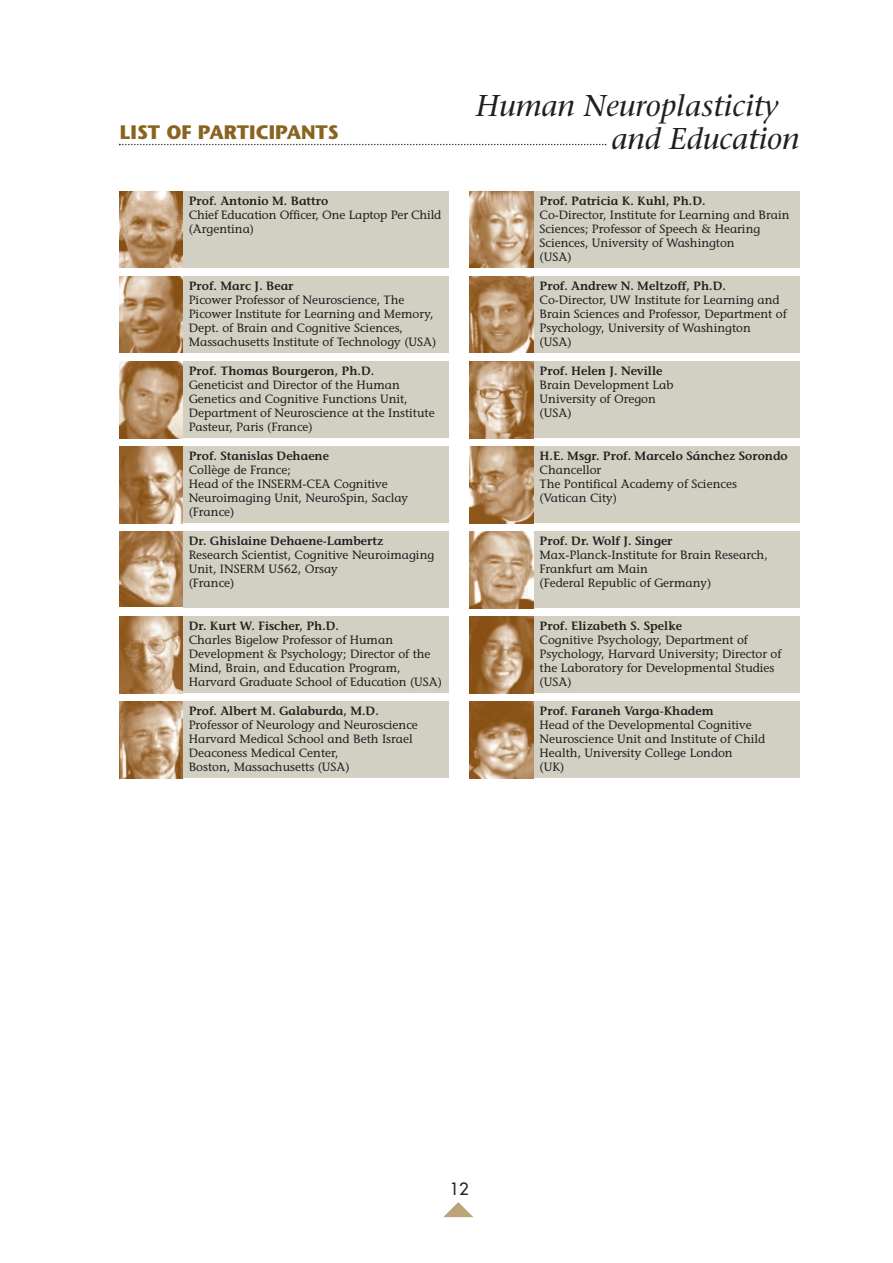
<style>
.page{position:relative;width:893px;height:1263px;background:#fff}
.page>*{position:absolute;margin:0;border:0;box-sizing:border-box;transform-origin:0 0}
.t1{font:italic 500 30px/33px "Stone Serif Std";color:#231f20}
.t2{font:700 19.5px "Stone Sans Std";color:#89641f}
.t3{font:16.5px "Futura";color:#231f20}
.t4{font:500 12px/14px "Stone Informal Std";color:#231f20}
.t5{font:600 12px "Stone Informal Std";color:#231f20}
</style>
<div class="page">
<svg style="left:443px;top:1202px;width:30px;height:15px"></svg>
<svg style="left:119px;top:144px;width:487px;height:1px"></svg>
<div style="left:119px;top:191px;width:330px;height:77px;background:#d2d0c3"></div>
<img style="left:119px;top:191px;width:64px;height:77px">
<div style="left:119px;top:276px;width:330px;height:77px;background:#d2d0c3"></div>
<img style="left:119px;top:276px;width:64px;height:77px">
<div style="left:119px;top:361px;width:330px;height:77px;background:#d2d0c3"></div>
<img style="left:119px;top:361px;width:64px;height:77px">
<div style="left:119px;top:446px;width:330px;height:77px;background:#d2d0c3"></div>
<img style="left:119px;top:446px;width:64px;height:77px">
<div style="left:119px;top:531px;width:330px;height:77px;background:#d2d0c3"></div>
<svg style="left:119px;top:606px;width:64px;height:2px"></svg>
<img style="left:119px;top:531px;width:64px;height:75px">
<div style="left:119px;top:617px;width:330px;height:76px;background:#d2d0c3"></div>
<img style="left:119px;top:617px;width:64px;height:76px">
<div style="left:119px;top:702px;width:330px;height:76px;background:#d2d0c3"></div>
<img style="left:119px;top:702px;width:64px;height:76px">
<div style="left:470px;top:191px;width:329px;height:77px;background:#d2d0c3"></div>
<img style="left:470px;top:191px;width:64px;height:77px">
<div style="left:470px;top:276px;width:329px;height:77px;background:#d2d0c3"></div>
<img style="left:470px;top:276px;width:64px;height:77px">
<div style="left:470px;top:361px;width:329px;height:77px;background:#d2d0c3"></div>
<img style="left:470px;top:361px;width:64px;height:77px">
<div style="left:470px;top:446px;width:329px;height:77px;background:#d2d0c3"></div>
<img style="left:470px;top:446px;width:64px;height:77px">
<div style="left:470px;top:531px;width:329px;height:77px;background:#d2d0c3"></div>
<img style="left:470px;top:531px;width:64px;height:77px">
<div style="left:470px;top:617px;width:329px;height:76px;background:#d2d0c3"></div>
<img style="left:470px;top:617px;width:64px;height:76px">
<div style="left:470px;top:702px;width:329px;height:76px;background:#d2d0c3"></div>
<img style="left:470px;top:702px;width:64px;height:76px">
<h2 class="t2" style="left:120px;top:125px;width:220px">LIST OF PARTICIPANTS</h2>
<p class="t5" style="left:189px;top:196px;width:141px">Prof. Antonio M. Battro</p>
<p class="t4" style="left:189px;top:209px;width:254px">chief Education Officer, One Laptop Per child (Argentina)</p>
<p class="t5" style="left:189px;top:281px;width:106px">Prof. Marc J. Bear</p>
<p class="t4" style="left:189px;top:294px;width:249px">Picower Professor of neuroscience, the Picower Institute for Learning and Memory, Dept. of Brain and cognitive Sciences, Massachusetts Institute of technology (USA)</p>
<p class="t5" style="left:189px;top:366px;width:187px">Prof. Thomas Bourgeron, Ph.D.</p>
<p class="t4" style="left:189px;top:379px;width:247px">Geneticist and Director of the Human Genetics and cognitive Functions Unit, Department of neuroscience at the Institute Pasteur, Paris (France)</p>
<p class="t5" style="left:189px;top:451px;width:142px">Prof. Stanislas Dehaene</p>
<p class="t4" style="left:189px;top:464px;width:221px">collège de France;<br>Head of the InSERM-cEA cognitive neuroimaging Unit, neuroSpin, Saclay (France)</p>
<p class="t5" style="left:189px;top:536px;width:196px">Dr. Ghislaine Dehaene-Lambertz</p>
<p class="t4" style="left:189px;top:549px;width:247px">Research Scientist, cognitive neuroimaging<br>Unit, InSERM U562, Orsay<br>(France)</p>
<p class="t5" style="left:189px;top:622px;width:152px">Dr. Kurt W. Fischer, Ph.D.</p>
<p class="t4" style="left:189px;top:634px;width:255px">charles Bigelow Professor of Human Development &amp; Psychology; Director of the Mind, Brain, and Education Program, Harvard Graduate School of Education (USA)</p>
<p class="t5" style="left:189px;top:707px;width:192px">Prof. Albert M. Galaburda, M.D.</p>
<p class="t4" style="left:189px;top:719px;width:231px">Professor of neurology and neuroscience Harvard Medical School and Beth Israel Deaconess Medical center,<br>Boston, Massachusetts (USA)</p>
<h1 class="t1" style="left:611px;top:93px;width:189px;text-indent:-135px">Human Neuroplasticity and Education</h1>
<p class="t5" style="left:540px;top:196px;width:168px">Prof. Patricia K. Kuhl, Ph.D.</p>
<p class="t4" style="left:540px;top:209px;width:251px">co-Director, Institute for Learning and Brain<br>Sciences; Professor of Speech &amp; Hearing<br>Sciences, University of Washington<br>(USA)</p>
<p class="t5" style="left:540px;top:281px;width:188px">Prof. Andrew N. Meltzoff, Ph.D.</p>
<p class="t4" style="left:540px;top:294px;width:249px">co-Director, UW Institute for Learning and Brain Sciences and Professor, Department of Psychology, University of Washington<br>(USA)</p>
<p class="t5" style="left:540px;top:366px;width:124px">Prof. Helen J. Neville</p>
<p class="t4" style="left:540px;top:379px;width:136px">Brain Development Lab<br>University of Oregon (USA)</p>
<p class="t5" style="left:540px;top:451px;width:250px">H.E. Msgr. Prof. Marcelo Sánchez Sorondo</p>
<p class="t4" style="left:540px;top:464px;width:199px">chancellor<br>the Pontifical Academy of Sciences (Vatican city)</p>
<p class="t5" style="left:540px;top:536px;width:135px">Prof. Dr. Wolf J. Singer</p>
<p class="t4" style="left:540px;top:549px;width:230px">Max-Planck-Institute for Brain Research,<br>Frankfurt am Main<br>(Federal Republic of Germany)</p>
<p class="t5" style="left:540px;top:622px;width:144px">Prof. Elizabeth S. Spelke</p>
<p class="t4" style="left:540px;top:634px;width:243px">cognitive Psychology, Department of Psychology, Harvard University; Director of the Laboratory for Developmental Studies (USA)</p>
<p class="t5" style="left:540px;top:707px;width:176px">Prof. Faraneh Varga-Khadem</p>
<p class="t4" style="left:540px;top:719px;width:227px">Head of the Developmental cognitive neuroscience Unit and Institute of child<br>Health, University college London<br>(UK)</p>
<h3 class="t3" style="left:450px;top:1180px;width:21px">12</h3>
</div>
